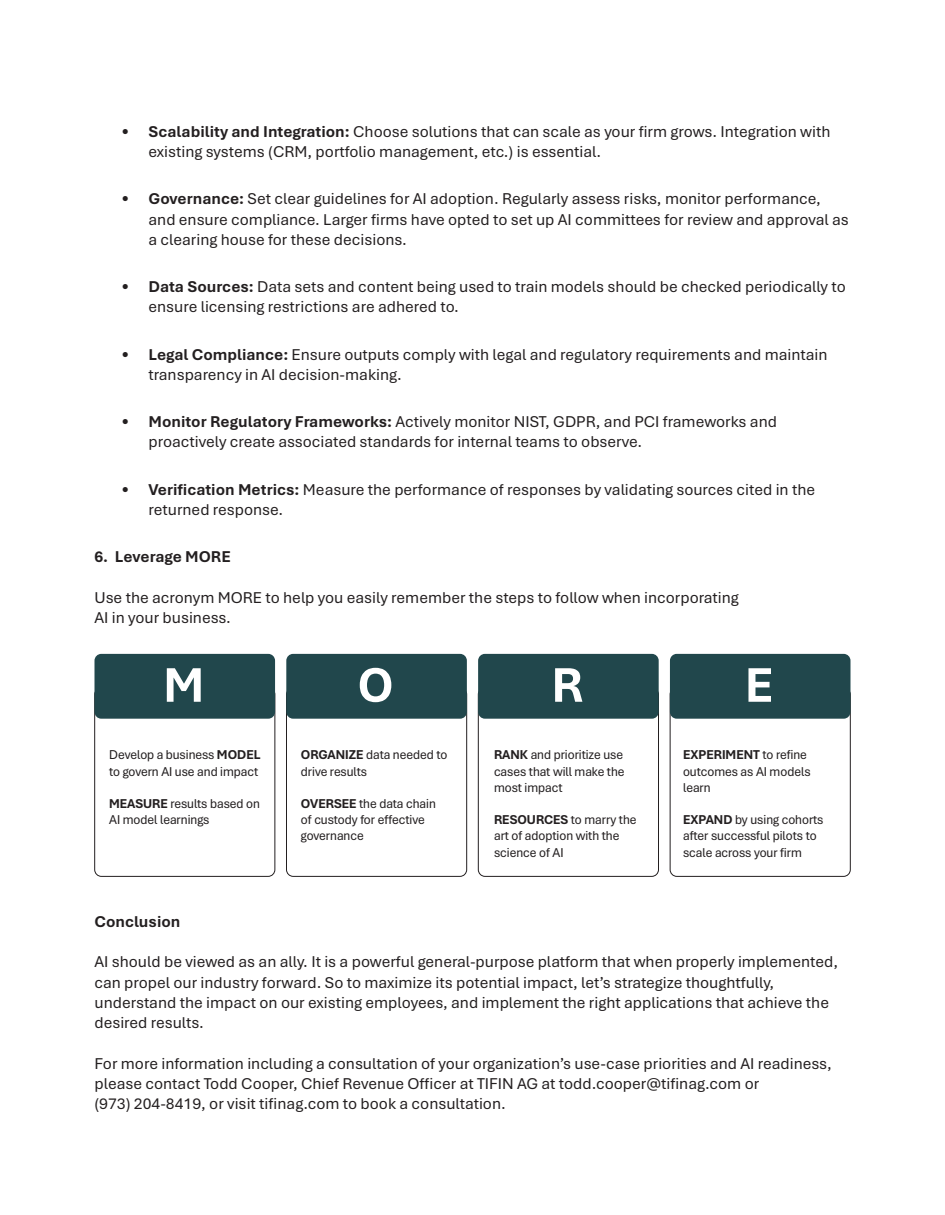
<style>
.page{position:relative;width:945px;height:1215px;background:#fff}
.page>*{position:absolute;margin:0;border:0;box-sizing:border-box;transform-origin:0 0}
.t1{font:700 51px "Aptos Display";color:#fff}
.t2{font:16.5px/20.2px "Aptos";color:#231f20}
.t3{font:700 16.5px "Aptos";color:#231f20}
.t4{font:13.5px/16.2px "Aptos Display";color:#231f20}
.s1{font-weight:700}
</style>
<div class="page">
<div style="left:478px;top:688px;width:181px;height:189px;border:1px solid #231f20;border-radius:7px"></div>
<div style="left:94px;top:688px;width:181px;height:189px;border:1px solid #231f20;border-radius:7px"></div>
<div style="left:286px;top:688px;width:181px;height:189px;border:1px solid #231f20;border-radius:7px"></div>
<div style="left:670px;top:688px;width:180px;height:189px;border:1px solid #231f20;border-radius:7px"></div>
<div style="left:94px;top:654px;width:181px;height:65px;background:#21474c;border-radius:7px"></div>
<div style="left:286px;top:654px;width:181px;height:65px;background:#21474c;border-radius:7px"></div>
<div style="left:478px;top:654px;width:181px;height:65px;background:#21474c;border-radius:7px"></div>
<div style="left:670px;top:654px;width:181px;height:65px;background:#21474c;border-radius:7px"></div>
<p class="t2" style="left:148px;top:121px;width:683px;text-indent:-27px">• <span class="s1">Scalability and Integration:</span> Choose solutions that can scale as your firm grows. Integration with existing systems (CRM, portfolio management, etc.) is essential.</p>
<p class="t2" style="left:148px;top:188px;width:702px;text-indent:-27px">• <span class="s1">Governance:</span> Set clear guidelines for AI adoption. Regularly assess risks, monitor performance, and ensure compliance. Larger firms have opted to set up AI committees for review and approval as a clearing house for these decisions.</p>
<p class="t2" style="left:148px;top:276px;width:699px;text-indent:-27px">• <span class="s1">Data Sources:</span> Data sets and content being used to train models should be checked periodically to ensure licensing restrictions are adhered to.</p>
<p class="t2" style="left:148px;top:344px;width:681px;text-indent:-27px">• <span class="s1">Legal Compliance:</span> Ensure outputs comply with legal and regulatory requirements and maintain transparency in AI decision-making.</p>
<p class="t2" style="left:148px;top:411px;width:630px;text-indent:-27px">• <span class="s1">Monitor Regulatory Frameworks:</span> Actively monitor NIST, GDPR, and PCI frameworks and proactively create associated standards for internal teams to observe.</p>
<p class="t2" style="left:148px;top:479px;width:668px;text-indent:-27px">• <span class="s1">Verification Metrics:</span> Measure the performance of responses by validating sources cited in the returned response.</p>
<p class="t3" style="left:94px;top:546px;width:138px">6. Leverage MORE</p>
<p class="t2" style="left:94px;top:587px;width:646px">Use the acronym MORE to help you easily remember the steps to follow when incorporating<br>AI in your business.</p>
<h1 class="t1" style="left:164px;top:650px;width:42px">M</h1>
<h1 class="t1" style="left:358px;top:650px;width:37px">O</h1>
<h1 class="t1" style="left:552px;top:650px;width:33px">R</h1>
<h1 class="t1" style="left:745px;top:650px;width:29px">E</h1>
<p class="t4" style="left:109px;top:746px;width:153px">Develop a business <span class="s1">MODEL </span>to govern AI use and impact</p>
<p class="t4" style="left:109px;top:795px;width:152px"><span class="s1">MEASURE</span> results based on<br>AI model learnings</p>
<p class="t4" style="left:301px;top:746px;width:148px"><span class="s1">ORGANIZE</span> data needed to drive results</p>
<p class="t4" style="left:301px;top:795px;width:136px"><span class="s1">OVERSEE</span> the data chain of custody for effective governance</p>
<p class="t4" style="left:494px;top:746px;width:132px;text-align:justify"><span class="s1">RANK</span> and prioritize use cases that will make the most impact</p>
<p class="t4" style="left:494px;top:811px;width:144px"><span class="s1">RESOURCES</span> to marry the art of adoption with the science of AI</p>
<p class="t4" style="left:683px;top:746px;width:129px"><span class="s1">EXPERIMENT</span> to refine outcomes as AI models learn</p>
<p class="t4" style="left:683px;top:811px;width:142px"><span class="s1">EXPAND</span> by using cohorts after successful pilots to scale across your firm</p>
<p class="t3" style="left:94px;top:910px;width:87px">Conclusion</p>
<p class="t2" style="left:94px;top:951px;width:745px">AI should be viewed as an ally. It is a powerful general-purpose platform that when properly implemented, can propel our industry forward. So to maximize its potential impact, let’s strategize thoughtfully, understand the impact on our existing employees, and implement the right applications that achieve the desired results.</p>
<p class="t2" style="left:94px;top:1052px;width:739px">For more information including a consultation of your organization’s use-case priorities and AI readiness, please contact Todd Cooper, Chief Revenue Officer at TIFIN AG at todd.cooper@tifinag.com or<br>(973) 204-8419, or visit tifinag.com to book a consultation.</p>
</div>
